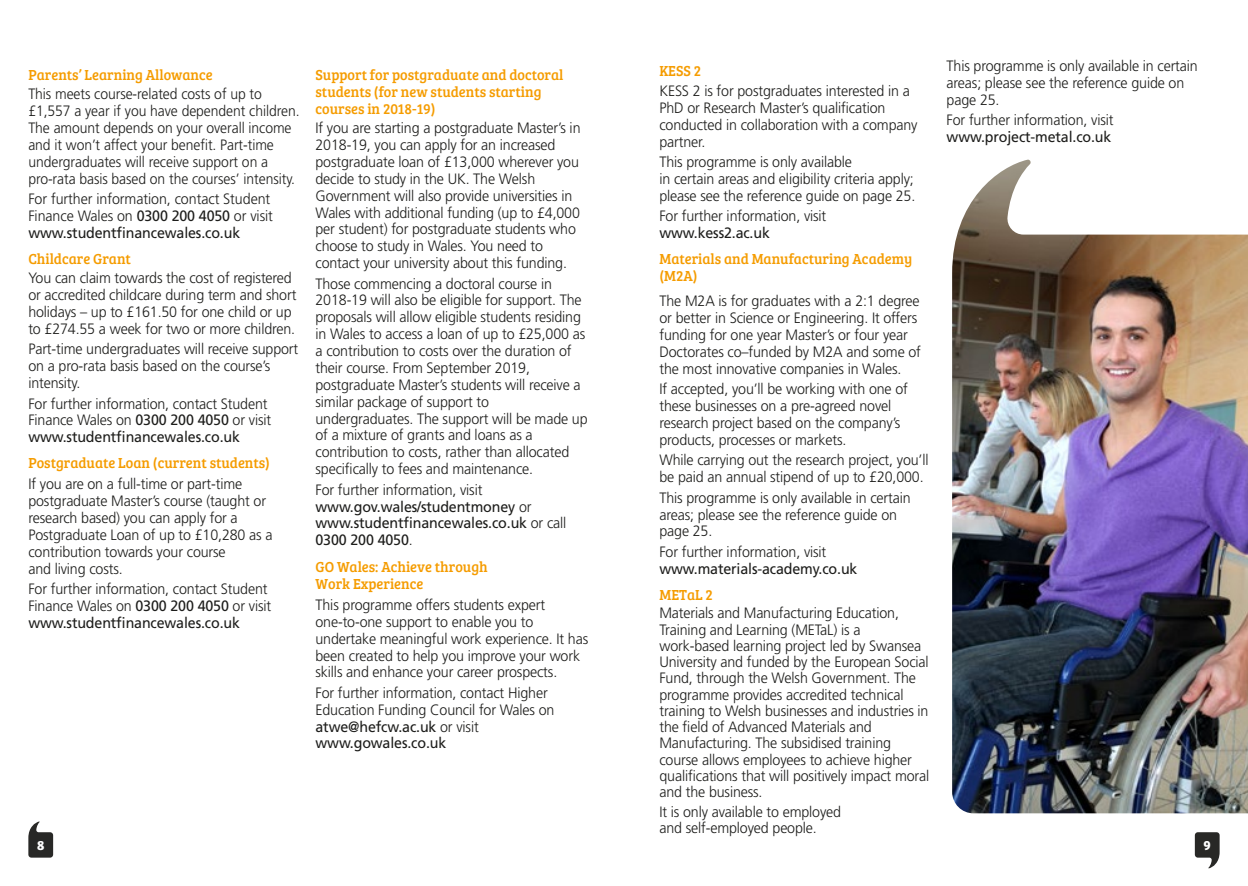
<style>
.page{position:relative;width:1248px;height:886px;background:#fff}
.page>*{position:absolute;margin:0;border:0;box-sizing:border-box;transform-origin:0 0}
.t1{font:300 15px/16.9px "Frutiger LT Std";letter-spacing:-.01em;color:#1d1d1b;scale:.95 1}
.t2{font:15px/16.9px "Frutiger";letter-spacing:-.01em;color:#1d1d1b;scale:.95 1}
.t3{font:15px/16.9px "Bree Serif";color:#f59c00;scale:.95 1}
.t4{font:300 15px/16.9px "Frutiger LT Std";letter-spacing:-.01em;color:#1d1d1b;scale:.93 1}
.t5{font:700 13.75px "Bree Serif";color:#fff}
.s1{font-family:"Frutiger";font-weight:400}
.s2{font-family:"Frutiger LT Std";font-weight:300}
</style>
<div class="page">
<img style="left:952px;top:160px;width:295px;height:653px">
<svg style="left:28px;top:821px;width:25px;height:36px"></svg>
<svg style="left:1194px;top:832px;width:25px;height:36px"></svg>
<p class="t3" style="left:28px;top:67px;width:196px">Parents’ Learning Allowance</p>
<p class="t4" style="left:28px;top:86px;width:293px">This meets course-related costs of up to £1,557 a year if you have dependent children.<br>The amount depends on your overall income and it won’t affect your benefit. Part-time undergraduates will receive support on a pro-rata basis based on the courses’ intensity.</p>
<p class="t1" style="left:28px;top:191px;width:259px">For further information, contact Student<br>Finance Wales on <span class="s1">0300 200 4050</span> or visit</p>
<p class="t2" style="left:28px;top:224px;width:224px">www.studentfinancewales.co.uk</p>
<p class="t3" style="left:28px;top:250px;width:109px">Childcare Grant</p>
<p class="t1" style="left:28px;top:270px;width:284px">You can claim towards the cost of registered or accredited childcare during term and short holidays – up to £161.50 for one child or up to £274.55 a week for two or more children.</p>
<p class="t1" style="left:28px;top:341px;width:285px">Part-time undergraduates will receive support on a pro-rata basis based on the course’s intensity.</p>
<p class="t1" style="left:28px;top:395px;width:257px">For further information, contact Student<br>Finance Wales on <span class="s1">0300 200 4050</span> or visit</p>
<p class="t2" style="left:28px;top:428px;width:224px">www.studentfinancewales.co.uk</p>
<p class="t3" style="left:28px;top:455px;width:256px">Postgraduate Loan (current students)</p>
<p class="t1" style="left:28px;top:476px;width:258px">If you are on a full-time or part-time postgraduate Master’s course (taught or research based) you can apply for a Postgraduate Loan of up to £10,280 as a contribution towards your course<br>and living costs.</p>
<p class="t1" style="left:28px;top:581px;width:257px">For further information, contact Student<br>Finance Wales on <span class="s1">0300 200 4050</span> or visit</p>
<p class="t2" style="left:28px;top:614px;width:224px">www.studentfinancewales.co.uk</p>
<p class="t3" style="left:315px;top:66px;width:262px">Support for postgraduate and doctoral students (for new students starting courses in 2018-19)</p>
<p class="t1" style="left:315px;top:120px;width:280px">If you are starting a postgraduate Master’s in 2018-19, you can apply for an increased postgraduate loan of £13,000 wherever you decide to study in the UK. The Welsh Government will also provide universities in Wales with additional funding (up to £4,000 per student) for postgraduate students who choose to study in Wales. You need to contact your university about this funding.</p>
<p class="t1" style="left:315px;top:275px;width:288px">Those commencing a doctoral course in 2018-19 will also be eligible for support. The proposals will allow eligible students residing in Wales to access a loan of up to £25,000 as a contribution to costs over the duration of their course. From September 2019, postgraduate Master’s students will receive a similar package of support to undergraduates. The support will be made up of a mixture of grants and loans as a contribution to costs, rather than allocated specifically to fees and maintenance.</p>
<p class="t1" style="left:315px;top:481px;width:177px">For further information, visit</p>
<p class="t2" style="left:315px;top:498px;width:265px">www.gov.wales/studentmoney <span class="s2">or </span>www.studentfinancewales.co.uk <span class="s2">or call<br></span>0300 200 4050<span class="s2">.</span></p>
<p class="t3" style="left:315px;top:558px;width:183px">GO Wales: Achieve through<br>Work Experience</p>
<p class="t1" style="left:315px;top:596px;width:288px">This programme offers students expert one-to-one support to enable you to undertake meaningful work experience. It has been created to help you improve your work skills and enhance your career prospects.</p>
<p class="t1" style="left:315px;top:684px;width:253px">For further information, contact Higher<br>Education Funding Council for Wales on</p>
<p class="t2" style="left:315px;top:718px;width:173px">atwe@hefcw.ac.uk <span class="s2">or visit </span>www.gowales.co.uk</p>
<p class="t3" style="left:659px;top:63px;width:45px">KESS 2</p>
<p class="t1" style="left:659px;top:83px;width:273px">KESS 2 is for postgraduates interested in a PhD or Research Master’s qualification conducted in collaboration with a company partner.</p>
<p class="t1" style="left:659px;top:154px;width:271px">This programme is only available<br>in certain areas and eligibility criteria apply; please see the reference guide on page 25.</p>
<p class="t1" style="left:659px;top:208px;width:177px">For further information, visit</p>
<p class="t2" style="left:659px;top:224px;width:118px">www.kess2.ac.uk</p>
<p class="t3" style="left:659px;top:250px;width:267px">Materials and Manufacturing Academy (M2A)</p>
<p class="t1" style="left:659px;top:293px;width:277px">The M2A is for graduates with a 2:1 degree or better in Science or Engineering. It offers funding for one year Master’s or four year Doctorates co–funded by M2A and some of the most innovative companies in Wales.</p>
<p class="t1" style="left:659px;top:381px;width:263px">If accepted, you’ll be working with one of these businesses on a pre-agreed novel research project based on the company’s products, processes or markets.</p>
<p class="t1" style="left:659px;top:452px;width:285px">While carrying out the research project, you’ll be paid an annual stipend of up to £20,000.</p>
<p class="t1" style="left:659px;top:489px;width:266px">This programme is only available in certain areas; please see the reference guide on page 25.</p>
<p class="t1" style="left:659px;top:543px;width:177px">For further information, visit</p>
<p class="t2" style="left:659px;top:560px;width:210px">www.materials-academy.co.uk</p>
<p class="t3" style="left:659px;top:586px;width:58px">METaL 2</p>
<p class="t1" style="left:659px;top:605px;width:285px;line-height:16.2px">Materials and Manufacturing Education, Training and Learning (METaL) is a work-based learning project led by Swansea University and funded by the European Social Fund, through the Welsh Government. The programme provides accredited technical training to Welsh businesses and industries in the field of Advanced Materials and Manufacturing. The subsidised training course allows employees to achieve higher qualifications that will positively impact moral and the business.</p>
<p class="t1" style="left:659px;top:804px;width:193px;line-height:16.2px">It is only available to employed and self-employed people.</p>
<p class="t1" style="left:946px;top:58px;width:266px">This programme is only available in certain areas; please see the reference guide on page 25.</p>
<p class="t1" style="left:946px;top:112px;width:177px">For further information, visit</p>
<p class="t2" style="left:946px;top:128px;width:175px">www.project-metal.co.uk</p>
<p class="t5" style="left:37px;top:834px;width:9px">8</p>
<p class="t5" style="left:1203px;top:834px;width:9px">9</p>
</div>
